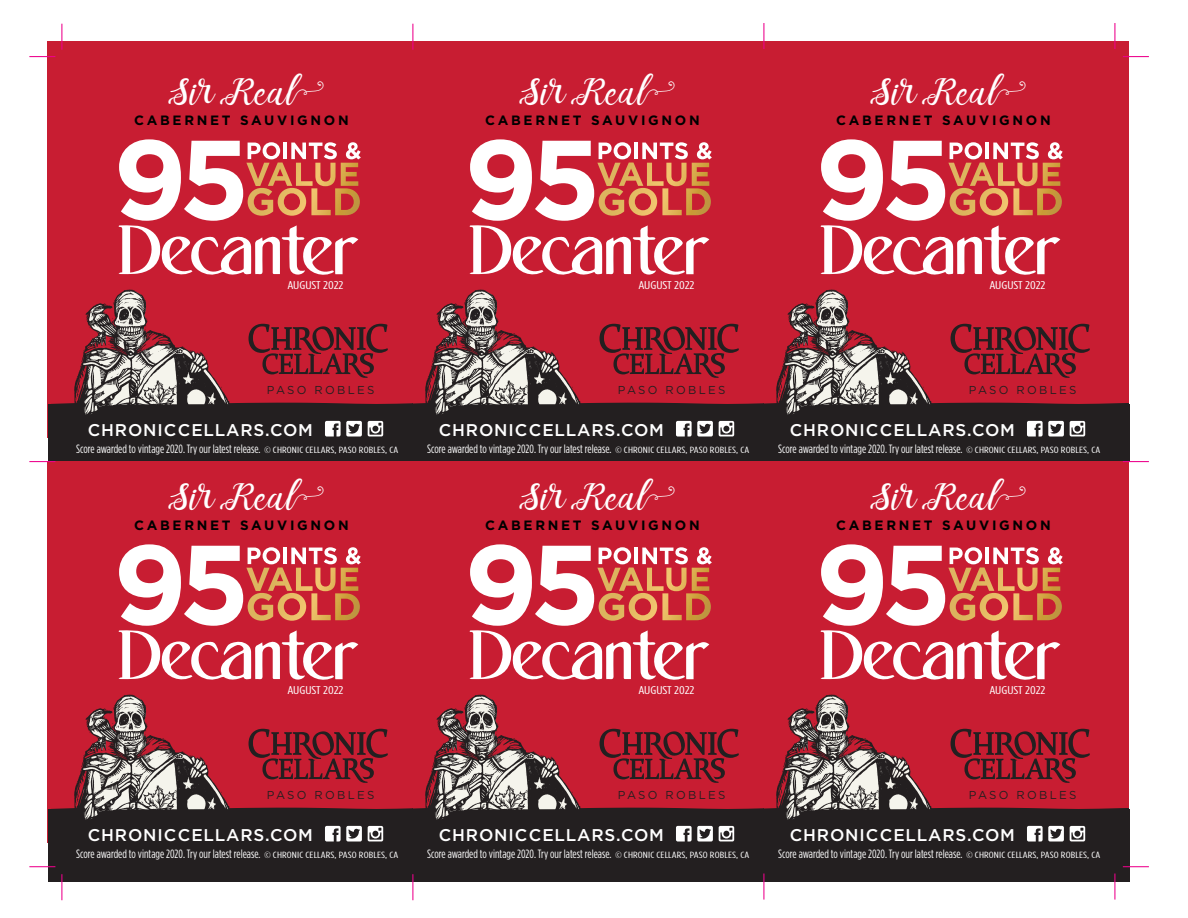
<style>
.page{position:relative;width:1188px;height:918px;background:#fff}
.page>*{position:absolute;margin:0;border:0;box-sizing:border-box;transform-origin:0 0}
.t1{font:700 112.35px "Gotham";letter-spacing:-.07em;color:#fff}
.t2{font:27px "noelan script";color:#fff}
.t3{font:500 16.95px "Gotham";letter-spacing:.05em;color:#fff}
.t4{font:700 13.5px "Gotham";letter-spacing:.2em;color:#000}
.t5{font:condensed 12px "Gotham HTF";color:#fff}
.t6{font:11.55px "Gotham";letter-spacing:.2em;color:#231f20}
.t7{font:11.25px "Gotham Condensed";color:#fff;scale:1.33 1}
.s1{font-family:"Gotham Condensed";font-stretch:normal;font-size:9px}
</style>
<div class="page">
<div style="left:47px;top:42px;width:366px;height:396px;background:#c81d32"></div>
<div style="left:48px;top:405px;width:365px;height:57px;background:#231f20"></div>
<svg style="left:368px;top:421px;width:15px;height:15px"></svg>
<svg style="left:325px;top:421px;width:37px;height:16px"></svg>
<svg style="left:246px;top:142px;width:115px;height:74px"></svg>
<svg style="left:119px;top:225px;width:239px;height:50px"></svg>
<div style="left:413px;top:42px;width:351px;height:396px;background:#c81d32"></div>
<div style="left:413px;top:405px;width:351px;height:57px;background:#231f20"></div>
<svg style="left:719px;top:421px;width:15px;height:15px"></svg>
<svg style="left:676px;top:421px;width:37px;height:16px"></svg>
<svg style="left:597px;top:142px;width:115px;height:74px"></svg>
<svg style="left:470px;top:225px;width:239px;height:50px"></svg>
<div style="left:764px;top:42px;width:365px;height:396px;background:#c81d32"></div>
<div style="left:764px;top:405px;width:366px;height:57px;background:#231f20"></div>
<svg style="left:51px;top:290px;width:1077px;height:125px"></svg>
<img style="left:768px;top:289px;width:167px;height:126px">
<svg style="left:1070px;top:421px;width:15px;height:15px"></svg>
<svg style="left:1027px;top:421px;width:37px;height:16px"></svg>
<svg style="left:948px;top:142px;width:115px;height:74px"></svg>
<svg style="left:821px;top:225px;width:239px;height:50px"></svg>
<div style="left:47px;top:462px;width:366px;height:381px;background:#c81d32"></div>
<div style="left:48px;top:810px;width:365px;height:72px;background:#231f20"></div>
<svg style="left:368px;top:826px;width:15px;height:15px"></svg>
<svg style="left:325px;top:826px;width:37px;height:16px"></svg>
<svg style="left:246px;top:547px;width:115px;height:74px"></svg>
<svg style="left:119px;top:630px;width:239px;height:50px"></svg>
<div style="left:413px;top:462px;width:351px;height:381px;background:#c81d32"></div>
<div style="left:413px;top:810px;width:351px;height:72px;background:#231f20"></div>
<svg style="left:719px;top:826px;width:15px;height:15px"></svg>
<svg style="left:676px;top:826px;width:37px;height:16px"></svg>
<svg style="left:597px;top:547px;width:115px;height:74px"></svg>
<svg style="left:470px;top:630px;width:239px;height:50px"></svg>
<div style="left:764px;top:462px;width:365px;height:381px;background:#c81d32"></div>
<div style="left:764px;top:810px;width:366px;height:72px;background:#231f20"></div>
<svg style="left:51px;top:695px;width:1077px;height:125px"></svg>
<img style="left:768px;top:694px;width:167px;height:126px">
<svg style="left:1070px;top:826px;width:15px;height:15px"></svg>
<svg style="left:1027px;top:826px;width:37px;height:16px"></svg>
<svg style="left:948px;top:547px;width:115px;height:74px"></svg>
<svg style="left:821px;top:630px;width:239px;height:50px"></svg>
<svg style="left:412px;top:24px;width:1px;height:26px"></svg>
<svg style="left:763px;top:23px;width:1px;height:26px"></svg>
<svg style="left:412px;top:874px;width:1px;height:26px"></svg>
<svg style="left:61px;top:24px;width:1px;height:26px"></svg>
<svg style="left:61px;top:874px;width:1px;height:26px"></svg>
<svg style="left:29px;top:866px;width:26px;height:1px"></svg>
<svg style="left:29px;top:461px;width:26px;height:1px"></svg>
<svg style="left:29px;top:56px;width:26px;height:1px"></svg>
<svg style="left:1123px;top:866px;width:26px;height:1px"></svg>
<svg style="left:1123px;top:461px;width:26px;height:1px"></svg>
<svg style="left:1123px;top:56px;width:26px;height:1px"></svg>
<svg style="left:763px;top:874px;width:1px;height:26px"></svg>
<svg style="left:1114px;top:23px;width:1px;height:26px"></svg>
<svg style="left:1114px;top:874px;width:1px;height:26px"></svg>
<h2 class="t2" style="left:174px;top:74px;width:155px">Sir Real</h2>
<p class="t4" style="left:134px;top:112px;width:216px">CABERNET SAUVIGNON</p>
<h1 class="t1" style="left:113px;top:115px;width:139px">95</h1>
<p class="t7" style="left:287px;top:279px;width:44px">AUGUST 2022</p>
<h2 class="t2" style="left:525px;top:74px;width:155px">Sir Real</h2>
<p class="t4" style="left:485px;top:112px;width:216px">CABERNET SAUVIGNON</p>
<h1 class="t1" style="left:464px;top:115px;width:139px">95</h1>
<p class="t7" style="left:638px;top:279px;width:44px">AUGUST 2022</p>
<h2 class="t2" style="left:876px;top:74px;width:155px">Sir Real</h2>
<p class="t4" style="left:836px;top:112px;width:216px">CABERNET SAUVIGNON</p>
<h1 class="t1" style="left:815px;top:115px;width:139px">95</h1>
<p class="t7" style="left:989px;top:279px;width:44px">AUGUST 2022</p>
<p class="t6" style="left:267px;top:383px;width:109px">PASO ROBLES</p>
<h3 class="t3" style="left:88px;top:418px;width:227px">CHRONICCELLARS.COM</h3>
<p class="t5" style="left:76px;top:442px;width:323px">Score awarded to vintage 2020. Try our latest release. <span class="s1">© CHRONIC CELLARS, PASO ROBLES, CA</span></p>
<h2 class="t2" style="left:174px;top:479px;width:155px">Sir Real</h2>
<p class="t4" style="left:134px;top:517px;width:216px">CABERNET SAUVIGNON</p>
<h1 class="t1" style="left:113px;top:520px;width:139px">95</h1>
<p class="t7" style="left:287px;top:684px;width:44px">AUGUST 2022</p>
<p class="t6" style="left:618px;top:383px;width:109px">PASO ROBLES</p>
<h3 class="t3" style="left:439px;top:418px;width:227px">CHRONICCELLARS.COM</h3>
<p class="t5" style="left:427px;top:442px;width:323px">Score awarded to vintage 2020. Try our latest release. <span class="s1">© CHRONIC CELLARS, PASO ROBLES, CA</span></p>
<h2 class="t2" style="left:525px;top:479px;width:155px">Sir Real</h2>
<p class="t4" style="left:485px;top:517px;width:216px">CABERNET SAUVIGNON</p>
<h1 class="t1" style="left:464px;top:520px;width:139px">95</h1>
<p class="t7" style="left:638px;top:684px;width:44px">AUGUST 2022</p>
<p class="t6" style="left:969px;top:383px;width:109px">PASO ROBLES</p>
<h3 class="t3" style="left:790px;top:418px;width:227px">CHRONICCELLARS.COM</h3>
<p class="t5" style="left:778px;top:442px;width:323px">Score awarded to vintage 2020. Try our latest release. <span class="s1">© CHRONIC CELLARS, PASO ROBLES, CA</span></p>
<h2 class="t2" style="left:876px;top:479px;width:155px">Sir Real</h2>
<p class="t4" style="left:836px;top:517px;width:216px">CABERNET SAUVIGNON</p>
<h1 class="t1" style="left:815px;top:520px;width:139px">95</h1>
<p class="t7" style="left:989px;top:684px;width:44px">AUGUST 2022</p>
<p class="t6" style="left:267px;top:788px;width:109px">PASO ROBLES</p>
<h3 class="t3" style="left:88px;top:823px;width:227px">CHRONICCELLARS.COM</h3>
<p class="t5" style="left:76px;top:847px;width:323px">Score awarded to vintage 2020. Try our latest release. <span class="s1">© CHRONIC CELLARS, PASO ROBLES, CA</span></p>
<p class="t6" style="left:618px;top:788px;width:109px">PASO ROBLES</p>
<h3 class="t3" style="left:439px;top:823px;width:227px">CHRONICCELLARS.COM</h3>
<p class="t5" style="left:427px;top:847px;width:323px">Score awarded to vintage 2020. Try our latest release. <span class="s1">© CHRONIC CELLARS, PASO ROBLES, CA</span></p>
<p class="t6" style="left:969px;top:788px;width:109px">PASO ROBLES</p>
<h3 class="t3" style="left:790px;top:823px;width:227px">CHRONICCELLARS.COM</h3>
<p class="t5" style="left:778px;top:847px;width:323px">Score awarded to vintage 2020. Try our latest release. <span class="s1">© CHRONIC CELLARS, PASO ROBLES, CA</span></p>
</div>
